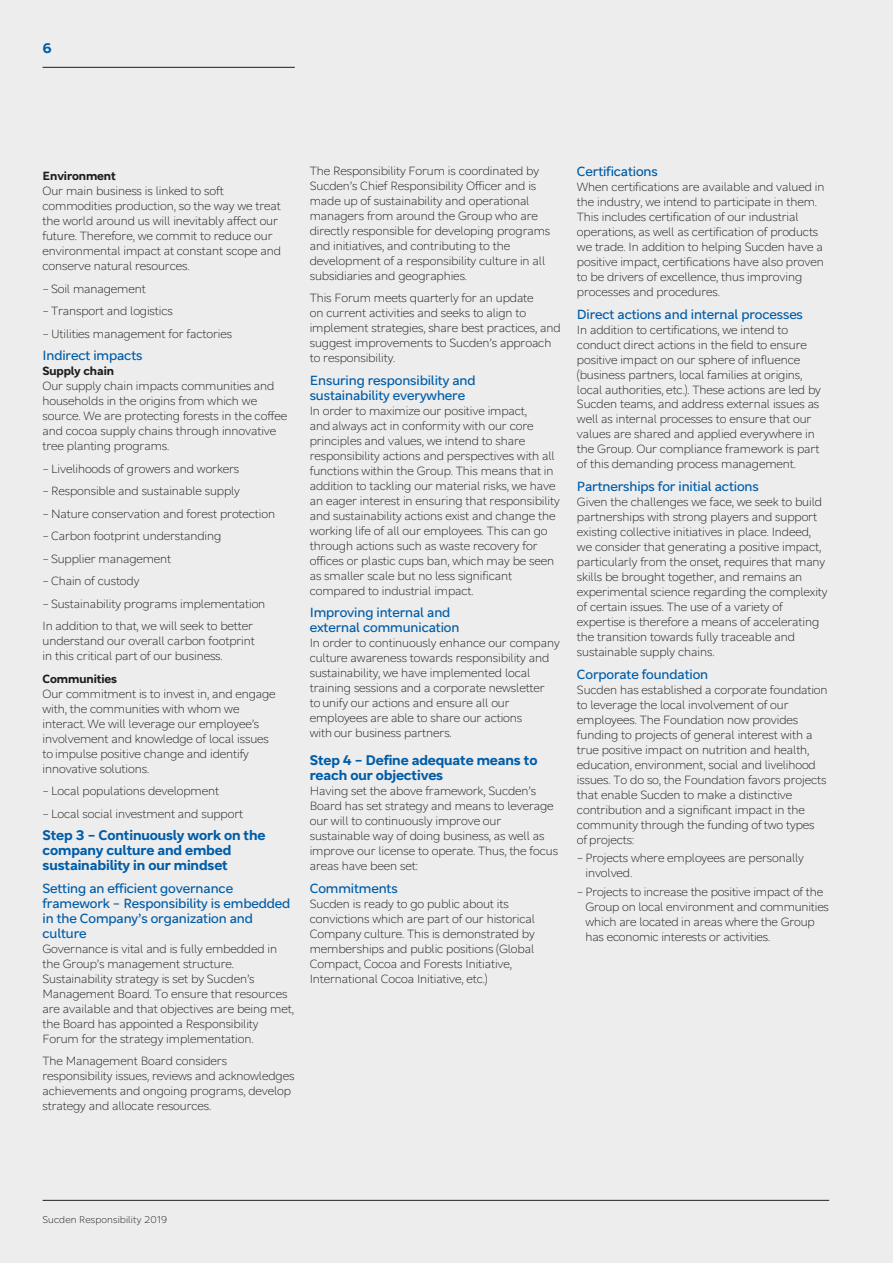
<style>
.page{position:relative;width:893px;height:1263px;background:#ededed}
.page>*{position:absolute;margin:0;border:0;box-sizing:border-box;transform-origin:0 0}
.t1{font:700 15px/15px "Sucden Sans";letter-spacing:-.01em;color:#005da9}
.t2{font:14.25px/15px "Sucden Sans";letter-spacing:-.01em;color:#005da9}
.t3{font:300 12.75px/15px "Sucden Sans";letter-spacing:-.01em;color:#1d1d1b}
.t4{font:700 12.75px "Sucden Sans";letter-spacing:-.01em;color:#1d1d1b}
.t5{font:300 10.5px "Sucden Sans";letter-spacing:.005em;color:#1d1d1b}
</style>
<div class="page">
<hr style="left:892px;top:0;width:1px;height:1263px;background:#005da9">
<hr style="left:892px;top:0;width:1px;height:941px;background:#ededed">
<hr style="left:43px;top:67px;width:252px;height:1px;background:#1d1d1b">
<hr style="left:43px;top:1200px;width:786px;height:1px;background:#1d1d1b">
<p class="t1" style="left:43px;top:39px;width:11px">6</p>
<p class="t4" style="left:43px;top:167px;width:75px">Environment</p>
<p class="t3" style="left:43px;top:182px;width:240px">Our main business is linked to soft commodities production, so the way we treat the world around us will inevitably affect our future. Therefore, we commit to reduce our environmental impact at constant scope and conserve natural resources.</p>
<p class="t3" style="left:43px;top:280px;width:105px">– Soil management</p>
<p class="t3" style="left:43px;top:302px;width:132px">– Transport and logistics</p>
<p class="t3" style="left:43px;top:325px;width:191px">– Utilities management for factories</p>
<p class="t2" style="left:43px;top:347px;width:102px">Indirect impacts</p>
<p class="t4" style="left:43px;top:362px;width:73px">Supply chain</p>
<p class="t3" style="left:43px;top:377px;width:246px">Our supply chain impacts communities and households in the origins from which we source. We are protecting forests in the coffee and cocoa supply chains through innovative tree planting programs.</p>
<p class="t3" style="left:43px;top:460px;width:198px">– Livelihoods of growers and workers</p>
<p class="t3" style="left:43px;top:482px;width:199px">– Responsible and sustainable supply</p>
<p class="t3" style="left:43px;top:505px;width:234px">– Nature conservation and forest protection</p>
<p class="t3" style="left:43px;top:527px;width:180px">– Carbon footprint understanding</p>
<p class="t3" style="left:43px;top:550px;width:130px">– Supplier management</p>
<p class="t3" style="left:43px;top:572px;width:98px">– Chain of custody</p>
<p class="t3" style="left:43px;top:591px;width:224px;line-height:22.5px">– Sustainability programs implementation<br>In addition to that, we will seek to better</p>
<p class="t3" style="left:43px;top:632px;width:214px">understand our overall carbon footprint in this critical part of our business.</p>
<p class="t4" style="left:43px;top:669px;width:76px">Communities</p>
<p class="t3" style="left:43px;top:685px;width:235px">Our commitment is to invest in, and engage with, the communities with whom we interact. We will leverage our employee’s involvement and knowledge of local issues to impulse positive change and identify innovative solutions.</p>
<p class="t3" style="left:43px;top:782px;width:178px">– Local populations development</p>
<p class="t3" style="left:43px;top:805px;width:202px">– Local social investment and support</p>
<p class="t1" style="left:43px;top:827px;width:225px">Step 3 – Continuously work on the company culture and embed sustainability in our mindset</p>
<p class="t2" style="left:43px;top:879px;width:249px">Setting an efficient governance framework – Responsibility is embedded in the Company’s organization and culture</p>
<p class="t3" style="left:43px;top:940px;width:253px">Governance is vital and is fully embedded in the Group’s management structure.<br>Sustainability strategy is set by Sucden’s Management Board. To ensure that resources are available and that objectives are being met, the Board has appointed a Responsibility Forum for the strategy implementation.</p>
<p class="t3" style="left:43px;top:1052px;width:253px">The Management Board considers responsibility issues, reviews and acknowledges achievements and ongoing programs, develop strategy and allocate resources.</p>
<p class="t3" style="left:310px;top:162px;width:242px">The Responsibility Forum is coordinated by Sucden’s Chief Responsibility Officer and is made up of sustainability and operational managers from around the Group who are directly responsible for developing programs and initiatives, and contributing to the development of a responsibility culture in all subsidiaries and geographies.</p>
<p class="t3" style="left:310px;top:289px;width:253px">This Forum meets quarterly for an update<br>on current activities and seeks to align to implement strategies, share best practices, and suggest improvements to Sucden’s approach to responsibility.</p>
<p class="t2" style="left:310px;top:372px;width:167px">Ensuring responsibility and sustainability everywhere</p>
<p class="t3" style="left:310px;top:402px;width:251px">In order to maximize our positive impact,<br>and always act in conformity with our core principles and values, we intend to share responsibility actions and perspectives with all functions within the Group. This means that in addition to tackling our material risks, we have an eager interest in ensuring that responsibility and sustainability actions exist and change the working life of all our employees. This can go through actions such as waste recovery for offices or plastic cups ban, which may be seen as smaller scale but no less significant compared to industrial impact.</p>
<p class="t2" style="left:310px;top:604px;width:151px">Improving internal and external communication</p>
<p class="t3" style="left:310px;top:635px;width:251px">In order to continuously enhance our company culture awareness towards responsibility and sustainability, we have implemented local training sessions and a corporate newsletter<br>to unify our actions and ensure all our employees are able to share our actions<br>with our business partners.</p>
<p class="t1" style="left:310px;top:752px;width:229px">Step 4 – Define adequate means to reach our objectives</p>
<p class="t3" style="left:310px;top:782px;width:250px">Having set the above framework, Sucden’s Board has set strategy and means to leverage our will to continuously improve our sustainable way of doing business, as well as improve our license to operate. Thus, the focus areas have been set:</p>
<p class="t2" style="left:310px;top:879px;width:90px">Commitments</p>
<p class="t3" style="left:310px;top:895px;width:227px">Sucden is ready to go public about its convictions which are part of our historical Company culture. This is demonstrated by memberships and public positions (Global Compact, Cocoa and Forests Initiative, International Cocoa Initiative, etc.)</p>
<p class="t2" style="left:577px;top:163px;width:82px">Certifications</p>
<p class="t3" style="left:577px;top:178px;width:249px">When certifications are available and valued in the industry, we intend to participate in them.<br>This includes certification of our industrial operations, as well as certification of products we trade. In addition to helping Sucden have a positive impact, certifications have also proven to be drivers of excellence, thus improving processes and procedures.</p>
<p class="t2" style="left:577px;top:305px;width:228px">Direct actions and internal processes</p>
<p class="t3" style="left:577px;top:321px;width:246px">In addition to certifications, we intend to conduct direct actions in the field to ensure positive impact on our sphere of influence (business partners, local families at origins, local authorities, etc.). These actions are led by Sucden teams, and address external issues as well as internal processes to ensure that our values are shared and applied everywhere in the Group. Our compliance framework is part of this demanding process management.</p>
<p class="t2" style="left:577px;top:478px;width:183px">Partnerships for initial actions</p>
<p class="t3" style="left:577px;top:493px;width:252px">Given the challenges we face, we seek to build partnerships with strong players and support existing collective initiatives in place. Indeed, we consider that generating a positive impact, particularly from the onset, requires that many skills be brought together, and remains an experimental science regarding the complexity of certain issues. The use of a variety of expertise is therefore a means of accelerating the transition towards fully traceable and sustainable supply chains.</p>
<p class="t2" style="left:577px;top:665px;width:133px">Corporate foundation</p>
<p class="t3" style="left:577px;top:681px;width:252px">Sucden has established a corporate foundation to leverage the local involvement of our employees. The Foundation now provides funding to projects of general interest with a true positive impact on nutrition and health, education, environment, social and livelihood issues. To do so, the Foundation favors projects that enable Sucden to make a distinctive contribution and a significant impact in the community through the funding of two types of projects:</p>
<p class="t3" style="left:585px;top:849px;width:220px;text-indent:-9px">– Projects where employees are personally involved.</p>
<p class="t3" style="left:585px;top:883px;width:245px;text-indent:-9px">– Projects to increase the positive impact of the Group on local environment and communities which are located in areas where the Group has economic interests or activities.</p>
<p class="t5" style="left:43px;top:1211px;width:126px">Sucden Responsibility 2019</p>
</div>
